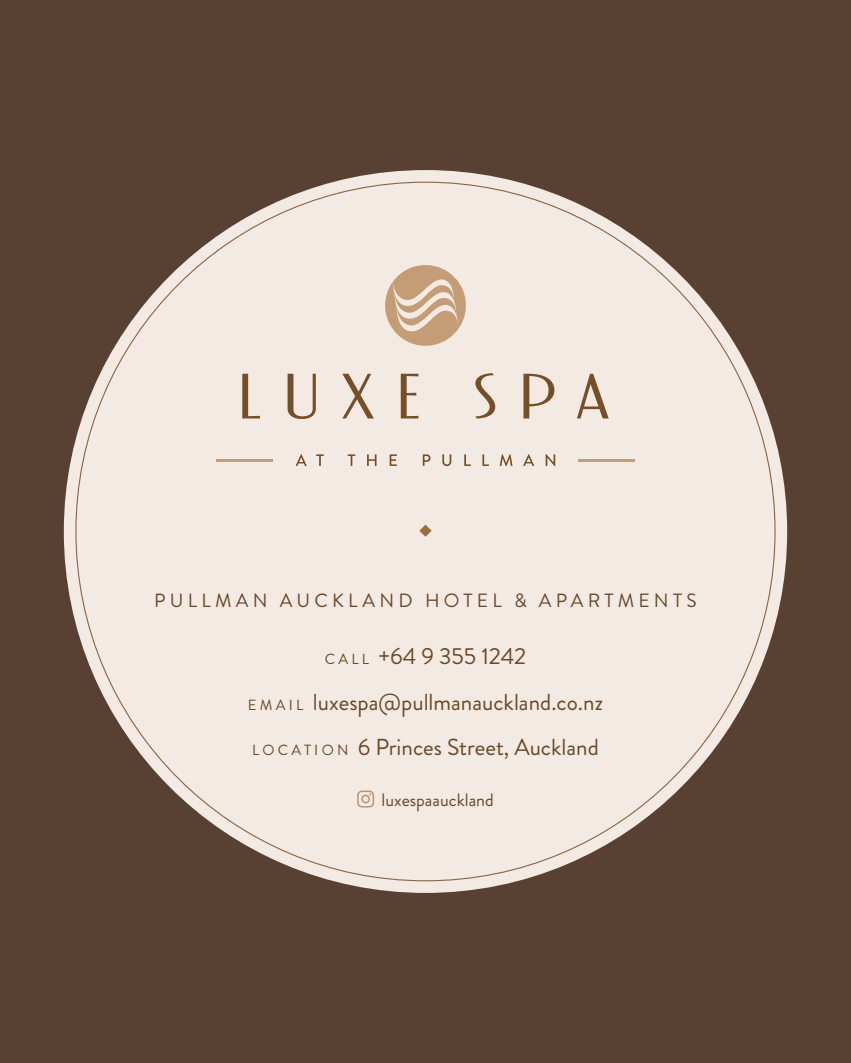
<style>
.page{position:relative;width:851px;height:1063px;background:#fff}
.page>*{position:absolute;margin:0;border:0;box-sizing:border-box;transform-origin:0 0}
.treatment{font:23.1px "Brandon Grotesque";color:#6b4827}
.treatment-2{font:19.2px "Brandon Grotesque";letter-spacing:.22em;color:#6b4827}
.treatment-3{font:18px "Brandon Grotesque";color:#6b4827}
.s1{font-size:14.7px}
</style>
<div class="page">
<div style="left:0;top:0;width:850px;height:1063px;background:#584132"></div>
<div style="left:64px;top:170px;width:723px;height:723px;background:#f3ebe3;border-radius:50%"></div>
<svg style="left:419px;top:525px;width:12px;height:12px"></svg>
<svg style="left:295px;top:454px;width:11px;height:12px"></svg>
<svg style="left:316px;top:454px;width:8px;height:12px"></svg>
<svg style="left:347px;top:454px;width:8px;height:12px"></svg>
<svg style="left:367px;top:454px;width:9px;height:12px"></svg>
<svg style="left:389px;top:454px;width:8px;height:12px"></svg>
<svg style="left:423px;top:454px;width:7px;height:12px"></svg>
<svg style="left:442px;top:454px;width:9px;height:12px"></svg>
<svg style="left:464px;top:454px;width:6px;height:12px"></svg>
<svg style="left:482px;top:454px;width:7px;height:12px"></svg>
<svg style="left:499px;top:454px;width:13px;height:12px"></svg>
<svg style="left:523px;top:454px;width:11px;height:12px"></svg>
<svg style="left:545px;top:454px;width:10px;height:12px"></svg>
<svg style="left:242px;top:374px;width:18px;height:44px"></svg>
<svg style="left:287px;top:374px;width:29px;height:45px"></svg>
<svg style="left:342px;top:374px;width:32px;height:44px"></svg>
<svg style="left:400px;top:374px;width:18px;height:44px"></svg>
<svg style="left:475px;top:373px;width:20px;height:45px"></svg>
<svg style="left:523px;top:374px;width:31px;height:44px"></svg>
<svg style="left:577px;top:374px;width:31px;height:44px"></svg>
<svg style="left:385px;top:265px;width:81px;height:81px"></svg>
<hr style="left:216px;top:459px;width:57px;height:2px;background:#c49d76">
<hr style="left:578px;top:459px;width:56px;height:2px;background:#c49d76">
<svg style="left:357px;top:791px;width:17px;height:17px"></svg>
<p class="treatment-2" style="left:154px;top:588px;width:543px">PULLMAN AUCKLAND HOTEL &amp; APARTMENTS</p>
<p class="treatment" style="left:325px;top:640px;width:203px"><span class="s1">C A L L</span> +64 9 355 1242</p>
<p class="treatment" style="left:248px;top:686px;width:356px"><span class="s1">E M A I L</span> luxespa@pullmanauckland.co.nz</p>
<p class="treatment" style="left:252px;top:732px;width:348px"><span class="s1">L O C A T I O N</span> 6 Princes Street, Auckland</p>
<p class="treatment-3" style="left:381px;top:787px;width:114px">luxespaauckland</p>
</div>
